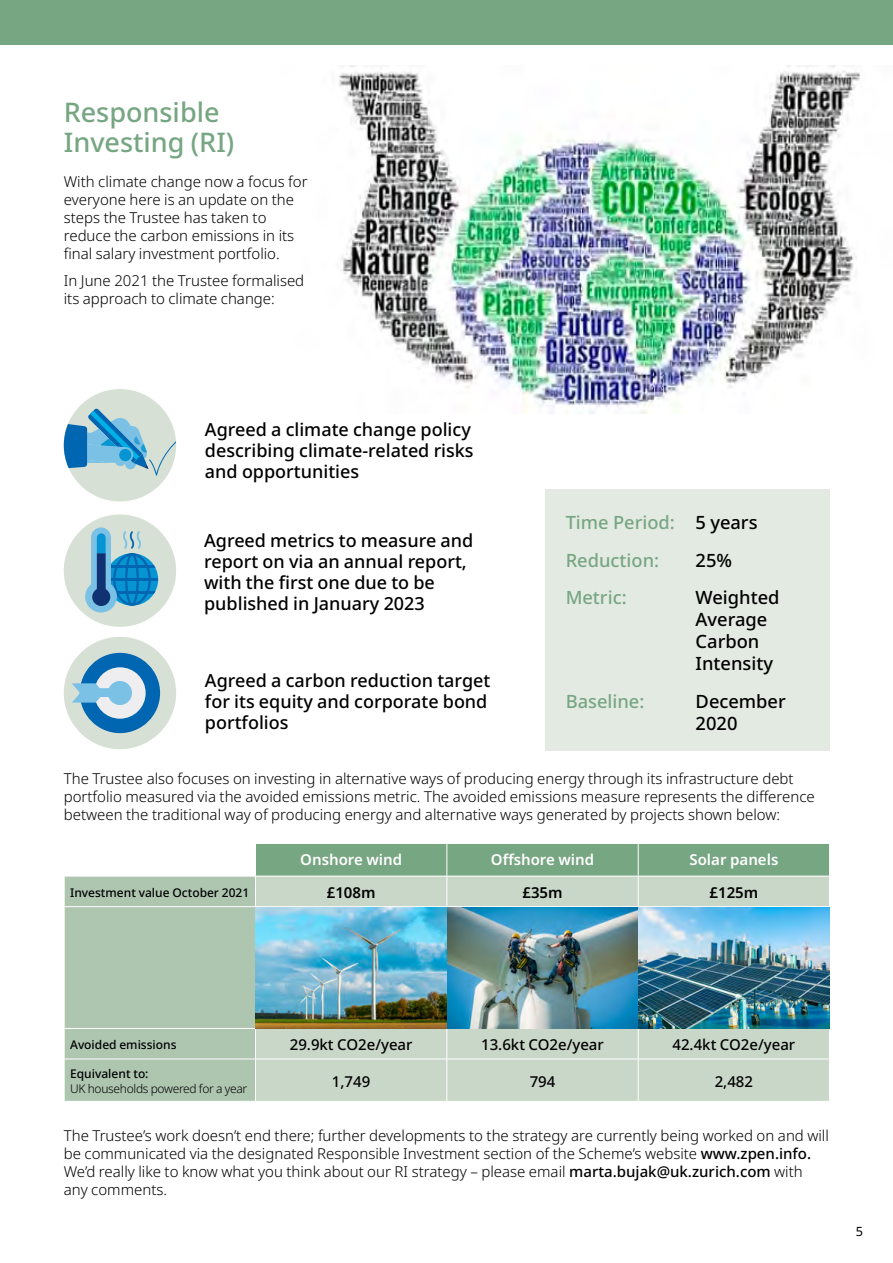
<style>
.page{position:relative;width:893px;height:1263px;background:#fff}
.page>*{position:absolute;margin:0;border:0;box-sizing:border-box;transform-origin:0 0}
.t1{font:500 27px/30px "Noto Sans";color:#77a683}
.t2{font:500 18.3px/21.9px "Noto Sans";color:#000}
.t3{font:500 18.3px/37.5px "Noto Sans";color:#77a683}
.t4{font:500 18px/21px "Noto Sans";color:#000}
.t5{font:300 15px/18px "Noto Sans";color:#000}
.t6{font:500 15px "Noto Sans";color:#000}
.t7{font:600 15px "Noto Sans";color:#fff}
.t8{font:600 15px "Noto Sans";color:#000}
.t9{font:12.75px "Noto Sans";color:#000}
.t10{font:500 12px "Noto Sans";color:#000}
.t11{font:300 12px "Noto Sans";letter-spacing:-.025em;color:#000}
.s1{color:#000}
.s2{font-weight:500}
</style>
<div class="page">
<div style="left:0;top:0;width:893px;height:45px;background:#77a683"></div>
<div style="left:64px;top:389px;width:112px;height:112px;background:#d6e0d5;border-radius:50%"></div>
<svg style="left:64px;top:408px;width:112px;height:68px"></svg>
<div style="left:64px;top:637px;width:112px;height:112px;background:#d6e0d5;border-radius:50%"></div>
<div style="left:80px;top:653px;width:80px;height:80px;background:#0066b1;border-radius:50%"></div>
<div style="left:94px;top:667px;width:52px;height:52px;background:#eeeef0;border-radius:50%"></div>
<div style="left:108px;top:681px;width:24px;height:24px;background:#7ac1e5;border-radius:50%"></div>
<svg style="left:72px;top:683px;width:41px;height:20px"></svg>
<div style="left:64px;top:514px;width:112px;height:113px;background:#d6e0d5;border-radius:50%"></div>
<div style="left:106px;top:553px;width:52px;height:53px;background:#0695d2;border-radius:50%"></div>
<hr style="left:107px;top:565px;width:49px;height:3px;background:#0066b1">
<hr style="left:108px;top:591px;width:48px;height:2px;background:#0066b1">
<hr style="left:114px;top:578px;width:44px;height:3px;background:#0066b1">
<svg style="left:85px;top:527px;width:66px;height:86px"></svg>
<img style="left:339px;top:66px;width:521px;height:348px">
<div style="left:545px;top:489px;width:284px;height:261px;background:#e3eae2"></div>
<svg style="left:64px;top:843px;width:766px;height:258px;background:#b8ccba"></svg>
<hr style="left:64px;top:1058px;width:191px;height:1px;background:#fff">
<hr style="left:64px;top:1059px;width:1px;height:42px;background:#fff">
<hr style="left:255px;top:1059px;width:1px;height:42px;background:#fff">
<img style="left:256px;top:907px;width:573px;height:121px">
<h1 class="t1" style="left:64px;top:98px;width:172px">Responsible<br>Investing (RI)</h1>
<p class="t5" style="left:64px;top:173px;width:245px">With climate change now a focus for everyone here is an update on the steps the Trustee has taken to reduce the carbon emissions in its final salary investment portfolio.</p>
<p class="t5" style="left:64px;top:272px;width:242px">In June 2021 the Trustee formalised its approach to climate change:</p>
<p class="t4" style="left:205px;top:419px;width:270px">Agreed a climate change policy describing climate-related risks and opportunities</p>
<p class="t4" style="left:204px;top:530px;width:271px">Agreed metrics to measure and report on via an annual report, with the first one due to be published in January 2023</p>
<p class="t4" style="left:205px;top:670px;width:287px">Agreed a carbon reduction target for its equity and corporate bond portfolios</p>
<p class="t3" style="left:566px;top:504px;width:193px">Time Period: <span class="s1">5 years<br></span>Reduction:</p>
<p class="t2" style="left:696px;top:550px;width:38px">25%</p>
<p class="t3" style="left:566px;top:579px;width:62px">Metric:</p>
<p class="t2" style="left:696px;top:587px;width:85px">Weighted<br>Average<br>Carbon<br>Intensity</p>
<p class="t3" style="left:566px;top:683px;width:80px">Baseline:</p>
<p class="t2" style="left:696px;top:691px;width:92px">December<br>2020</p>
<p class="t5" style="left:64px;top:770px;width:752px">The Trustee also focuses on investing in alternative ways of producing energy through its infrastructure debt portfolio measured via the avoided emissions metric. The avoided emissions measure represents the difference between the traditional way of producing energy and alternative ways generated by projects shown below:</p>
<p class="t7" style="left:300px;top:849px;width:103px">Onshore wind</p>
<p class="t7" style="left:491px;top:849px;width:105px">Offshore wind</p>
<p class="t7" style="left:689px;top:849px;width:90px">Solar panels</p>
<p class="t10" style="left:70px;top:884px;width:181px">Investment value October 2021</p>
<p class="t8" style="left:327px;top:882px;width:50px">£108m</p>
<p class="t8" style="left:522px;top:882px;width:42px">£35m</p>
<p class="t8" style="left:709px;top:882px;width:50px">£125m</p>
<p class="t10" style="left:70px;top:1036px;width:108px">Avoided emissions</p>
<p class="t6" style="left:290px;top:1034px;width:124px">29.9kt CO2e/year</p>
<p class="t6" style="left:481px;top:1034px;width:124px">13.6kt CO2e/year</p>
<p class="t6" style="left:672px;top:1034px;width:124px">42.4kt CO2e/year</p>
<p class="t10" style="left:70px;top:1065px;width:80px">Equivalent to:</p>
<p class="t11" style="left:70px;top:1080px;width:179px">UK households powered for a year</p>
<p class="t6" style="left:332px;top:1071px;width:40px">1,749</p>
<p class="t6" style="left:530px;top:1071px;width:27px">794</p>
<p class="t6" style="left:715px;top:1071px;width:40px">2,482</p>
<p class="t5" style="left:64px;top:1127px;width:767px">The Trustee’s work doesn’t end there; further developments to the strategy are currently being worked on and will be communicated via the designated Responsible Investment section of the Scheme’s website <span class="s2">www.zpen.info.<br></span>We’d really like to know what you think about our RI strategy – please email <span class="s2">marta.bujak@uk.zurich.com</span> with any comments.</p>
<p class="t9" style="left:856px;top:1222px;width:9px">5</p>
</div>
